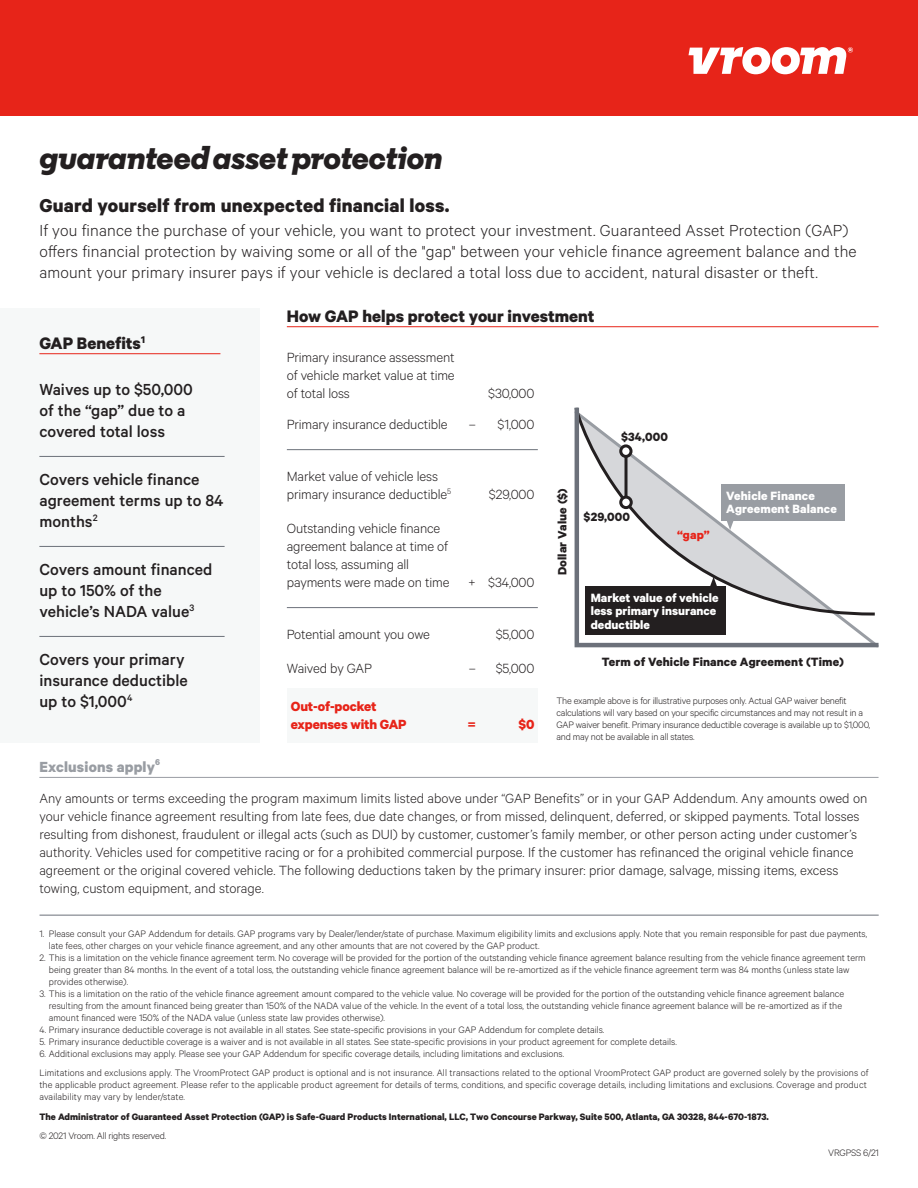
<style>
.page{position:relative;width:918px;height:1188px;background:#fff}
.page>*{position:absolute;margin:0;border:0;box-sizing:border-box;transform-origin:0 0}
.Vroom_-_Main_Headlin{font:italic 800 33px "Vroom Sans";color:#231f20}
.Vroom_-_Black_Subhea{font:700 21px "Calibre";letter-spacing:.01em;color:#231f20}
.Vroom_-_Black_Subhea-2{font:700 18.75px "Calibre";color:#231f20}
.Vroom_-_Body{font:300 18px/21px "Calibre";letter-spacing:.01em;color:#231f20}
.Vroom_-_Body-2{font:500 18px/21px "Calibre";color:#231f20}
.Vroom_-_Exclusions_S{font:700 16.5px "Calibre";letter-spacing:.01em;color:#999da3}
.Vroom_-_Legal{font:300 15px/18px "Calibre";color:#231f20}
.t1{font:700 15px/18px "Calibre";letter-spacing:-.01em;color:#e72419}
.t2{font:700 13.5px/13.5px "Calibre";color:#fff}
.t3{font:700 13.5px "Calibre";letter-spacing:.01em;color:#231f20}
.t4{font:700 13.5px "Calibre";color:#e72419}
.Vroom_-_Legal-2{font:300 10.5px/12px "Calibre";color:#231f20}
.Vroom_-_Legal-3{font:300 10.5px/12px "Calibre";letter-spacing:-.02em;color:#231f20}
.Vroom_-_Legal-4{font:700 10.5px "Calibre";color:#231f20}
</style>
<div class="page">
<div style="left:0;top:0;width:918px;height:115px;background:#e72419"></div>
<svg style="left:688px;top:47px;width:165px;height:27px"></svg>
<hr style="left:40px;top:915px;width:839px;height:1px;background:#6c717a">
<hr style="left:39px;top:777px;width:840px;height:1px;background:#999da3">
<div style="left:0;top:308px;width:260px;height:435px;background:#f6f8f8"></div>
<hr style="left:39px;top:353px;width:181px;height:1px;background:#e72419">
<hr style="left:287px;top:326px;width:592px;height:1px;background:#e72419">
<div style="left:287px;top:688px;width:251px;height:55px;background:#f6f8f8"></div>
<hr style="left:287px;top:449px;width:251px;height:1px;background:#6c717a">
<hr style="left:287px;top:607px;width:251px;height:1px;background:#6c717a">
<hr style="left:39px;top:456px;width:186px;height:1px;background:#6c717a">
<hr style="left:39px;top:546px;width:186px;height:1px;background:#6c717a">
<hr style="left:39px;top:636px;width:186px;height:1px;background:#6c717a">
<svg style="left:574px;top:407px;width:305px;height:241px"></svg>
<hr style="left:625px;top:456px;width:3px;height:43px;background:#231f20">
<div style="left:621px;top:446px;width:10px;height:10px;background:#fff;border-radius:50%"></div>
<div style="left:619px;top:444px;width:14px;height:14px;border:3px solid #231f20;border-radius:50%"></div>
<div style="left:621px;top:497px;width:10px;height:11px;background:#fff;border-radius:50%"></div>
<div style="left:619px;top:496px;width:14px;height:13px;border:3px solid #231f20;border-radius:50%"></div>
<div style="left:585px;top:586px;width:141px;height:49px;background:#231f20"></div>
<svg style="left:710px;top:577px;width:7px;height:9px"></svg>
<svg style="left:726px;top:520px;width:8px;height:10px"></svg>
<div style="left:721px;top:484px;width:124px;height:36px;background:#999da3"></div>
<p class="Vroom_-_Main_Headlin" style="left:39px;top:138px;width:405px">GUARANTEED ASSET PROTECTION</p>
<p class="Vroom_-_Black_Subhea" style="left:39px;top:192px;width:412px">Guard yourself from unexpected financial loss.</p>
<p class="Vroom_-_Body" style="left:39px;top:219px;width:819px">If you finance the purchase of your vehicle, you want to protect your investment. Guaranteed Asset Protection (GAP) offers financial protection by waiving some or all of the "gap" between your vehicle finance agreement balance and the amount your primary insurer pays if your vehicle is declared a total loss due to accident, natural disaster or theft.</p>
<p class="Vroom_-_Black_Subhea-2" style="left:39px;top:331px;width:107px">GAP Benefits<sup>1</sup></p>
<p class="Vroom_-_Body-2" style="left:39px;top:379px;width:155px">Waives up to $50,000 of the “gap” due to a covered total loss</p>
<p class="Vroom_-_Body-2" style="left:39px;top:469px;width:186px">Covers vehicle finance agreement terms up to 84 months<sup>2</sup></p>
<p class="Vroom_-_Body-2" style="left:39px;top:559px;width:175px">Covers amount financed up to 150% of the vehicle’s NADA value<sup>3</sup></p>
<p class="Vroom_-_Body-2" style="left:39px;top:649px;width:150px">Covers your primary insurance deductible up to $1,000<sup>4</sup></p>
<p class="Vroom_-_Black_Subhea-2" style="left:287px;top:304px;width:309px">How GAP helps protect your investment</p>
<p class="Vroom_-_Legal" style="left:287px;top:347px;width:169px;text-align:justify">Primary insurance assessment of vehicle market value at time of total loss</p>
<p class="Vroom_-_Legal" style="left:488px;top:383px;width:48px">$30,000</p>
<p class="Vroom_-_Legal" style="left:287px;top:415px;width:162px">Primary insurance deductible</p>
<p class="Vroom_-_Legal" style="left:469px;top:415px;width:67px">– $1,000</p>
<p class="Vroom_-_Legal" style="left:287px;top:466px;width:166px">Market value of vehicle less primary insurance deductible<sup>5</sup></p>
<p class="Vroom_-_Legal" style="left:489px;top:484px;width:47px">$29,000</p>
<p class="Vroom_-_Legal" style="left:287px;top:519px;width:164px">Outstanding vehicle finance agreement balance at time of total loss, assuming all payments were made on time</p>
<p class="Vroom_-_Legal" style="left:468px;top:573px;width:68px">+ $34,000</p>
<p class="Vroom_-_Legal" style="left:287px;top:624px;width:145px">Potential amount you owe</p>
<p class="Vroom_-_Legal" style="left:496px;top:624px;width:40px">$5,000</p>
<p class="Vroom_-_Legal" style="left:287px;top:659px;width:87px">Waived by GAP</p>
<p class="Vroom_-_Legal" style="left:469px;top:659px;width:67px">– $5,000</p>
<p class="t1" style="left:291px;top:697px;width:117px">Out-of-pocket expenses with GAP</p>
<p class="t1" style="left:467px;top:715px;width:10px">=</p>
<p class="t1" style="left:519px;top:715px;width:17px">$0</p>
<p class="t3" style="left:621px;top:428px;width:48px">$34,000</p>
<p class="t3" style="left:554px;top:575px;width:89px;rotate:-90deg">Dollar Value ($)</p>
<p class="t3" style="left:584px;top:509px;width:48px">$29,000</p>
<p class="t4" style="left:677px;top:526px;width:34px">“gap”</p>
<p class="t2" style="left:726px;top:488px;width:112px">Vehicle Finance<br>Agreement Balance</p>
<p class="t2" style="left:591px;top:591px;width:129px">Market value of vehicle less primary insurance deductible</p>
<p class="t3" style="left:602px;top:654px;width:244px">Term of Vehicle Finance Agreement (Time)</p>
<p class="Vroom_-_Legal-3" style="left:557px;top:694px;width:315px">The example above is for illustrative purposes only. Actual GAP waiver benefit calculations will vary based on your specific circumstances and may not result in a GAP waiver benefit. Primary insurance deductible coverage is available up to $1,000, and may not be available in all states.</p>
<p class="Vroom_-_Exclusions_S" style="left:39px;top:757px;width:122px">Exclusions apply<sup>6</sup></p>
<p class="Vroom_-_Legal" style="left:39px;top:788px;width:829px">Any amounts or terms exceeding the program maximum limits listed above under “GAP Benefits” or in your GAP Addendum. Any amounts owed on your vehicle finance agreement resulting from late fees, due date changes, or from missed, delinquent, deferred, or skipped payments. Total losses resulting from dishonest, fraudulent or illegal acts (such as DUI) by customer, customer’s family member, or other person acting under customer’s authority. Vehicles used for competitive racing or for a prohibited commercial purpose. If the customer has refinanced the original vehicle finance agreement or the original covered vehicle. The following deductions taken by the primary insurer: prior damage, salvage, missing items, excess towing, custom equipment, and storage.</p>
<p class="Vroom_-_Legal-2" style="left:49px;top:927px;width:820px;text-indent:-9px">1. Please consult your GAP Addendum for details. GAP programs vary by Dealer/lender/state of purchase. Maximum eligibility limits and exclusions apply. Note that you remain responsible for past due payments, late fees, other charges on your vehicle finance agreement, and any other amounts that are not covered by the GAP product.</p>
<p class="Vroom_-_Legal-2" style="left:49px;top:951px;width:818px;text-indent:-9px">2. This is a limitation on the vehicle finance agreement term. No coverage will be provided for the portion of the outstanding vehicle finance agreement balance resulting from the vehicle finance agreement term being greater than 84 months. In the event of a total loss, the outstanding vehicle finance agreement balance will be re-amortized as if the vehicle finance agreement term was 84 months (unless state law provides otherwise).</p>
<p class="Vroom_-_Legal-2" style="left:49px;top:987px;width:797px;text-indent:-9px">3. This is a limitation on the ratio of the vehicle finance agreement amount compared to the vehicle value. No coverage will be provided for the portion of the outstanding vehicle finance agreement balance resulting from the amount financed being greater than 150% of the NADA value of the vehicle. In the event of a total loss, the outstanding vehicle finance agreement balance will be re-amortized as if the amount financed were 150% of the NADA value (unless state law provides otherwise).</p>
<p class="Vroom_-_Legal-2" style="left:39px;top:1023px;width:566px">4. Primary insurance deductible coverage is not available in all states. See state-specific provisions in your GAP Addendum for complete details.</p>
<p class="Vroom_-_Legal-2" style="left:39px;top:1035px;width:639px">5. Primary insurance deductible coverage is a waiver and is not available in all states. See state-specific provisions in your product agreement for complete details.</p>
<p class="Vroom_-_Legal-2" style="left:39px;top:1047px;width:526px">6. Additional exclusions may apply. Please see your GAP Addendum for specific coverage details, including limitations and exclusions.</p>
<p class="Vroom_-_Legal-2" style="left:39px;top:1067px;width:831px">Limitations and exclusions apply. The VroomProtect GAP product is optional and is not insurance. All transactions related to the optional VroomProtect GAP product are governed solely by the provisions of the applicable product agreement. Please refer to the applicable product agreement for details of terms, conditions, and specific coverage details, including limitations and exclusions. Coverage and product availability may vary by lender/state.</p>
<p class="Vroom_-_Legal-4" style="left:39px;top:1110px;width:731px">The Administrator of Guaranteed Asset Protection (GAP) is Safe-Guard Products International, LLC, Two Concourse Parkway, Suite 500, Atlanta, GA 30328, 844-670-1873.</p>
<p class="Vroom_-_Legal-3" style="left:39px;top:1130px;width:128px">© 2021 Vroom. All rights reserved.</p>
<p class="Vroom_-_Legal-3" style="left:828px;top:1147px;width:52px">VRGPSS 6/21</p>
</div>
